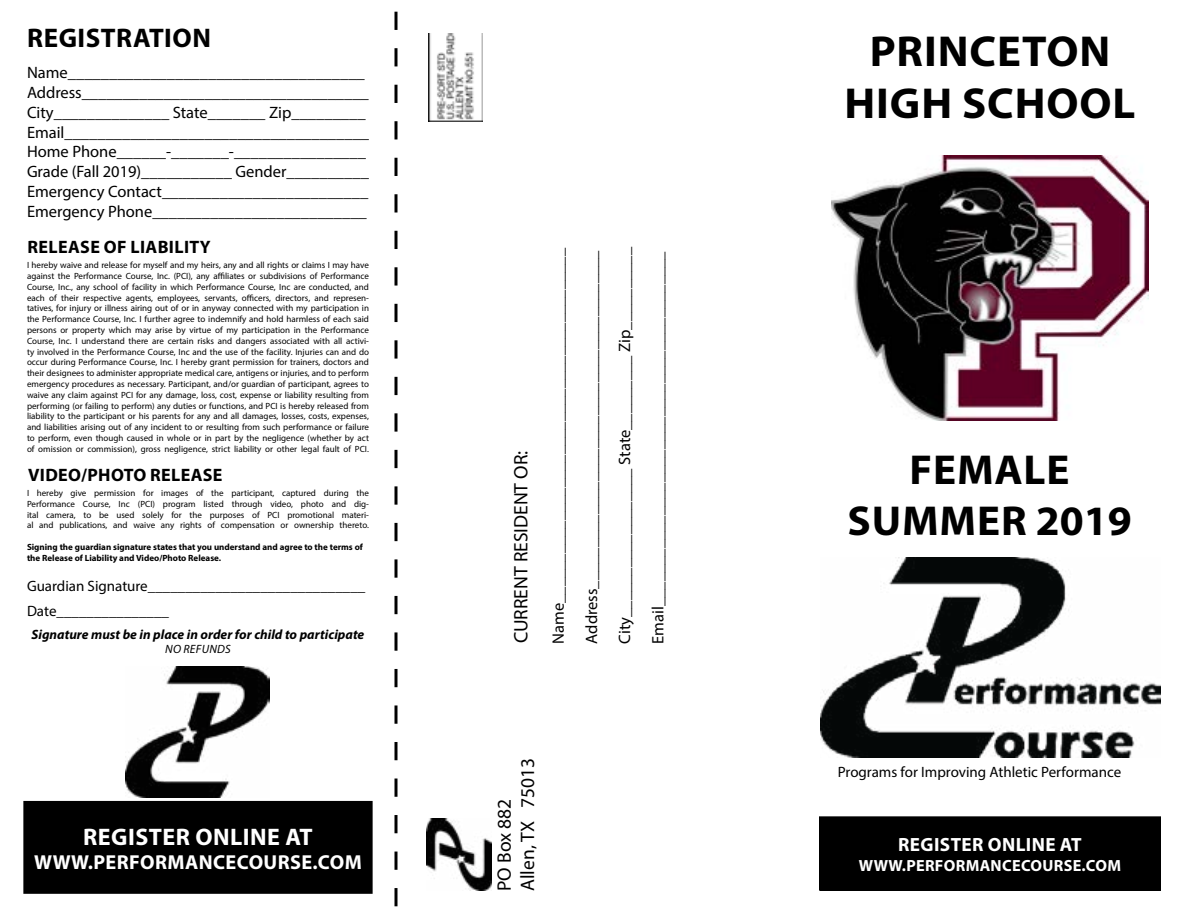
<style>
.page{position:relative;width:1188px;height:918px;background:#fff}
.page>*{position:absolute;margin:0;border:0;box-sizing:border-box;transform-origin:0 0}
.t1{font:700 43.5px/52.2px "Myriad Pro";letter-spacing:.02em;color:#000;text-align:center}
.t2{font:700 42px/50.4px "Myriad Pro";letter-spacing:.02em;color:#000;text-align:center}
.t3{font:700 27px "Myriad Pro";letter-spacing:.02em;color:#000}
.t4{font:700 24px "Myriad Pro";letter-spacing:.02em;color:#fff}
.t5{font:700 20.25px "Myriad Pro";letter-spacing:.02em;color:#fff}
.t6{font:19.5px/23.4px "Myriad Pro";color:#000}
.t7{font:700 19.2px "Myriad Pro";letter-spacing:.02em;color:#fff}
.t8{font:700 18px "Myriad Pro";letter-spacing:.02em;color:#000}
.t9{font:16.5px/19.8px "Myriad Pro";color:#000}
.t10{font:700 16.2px "Myriad Pro";letter-spacing:.02em;color:#fff}
.t11{font:15px/24.8px "Myriad Pro";color:#000}
.t12{font:italic 700 13.5px "Myriad Pro";color:#000}
.t13{font:italic 12px "Myriad Pro";letter-spacing:.02em;color:#000}
.t14{font:9px/10.8px "Myriad Pro";color:#000;text-align:justify}
.t15{font:700 9px/10.8px "Myriad Pro";color:#000}
</style>
<div class="page">
<img style="left:125px;top:667px;width:144px;height:131px">
<div style="left:24px;top:802px;width:348px;height:91px;background:#000"></div>
<div style="left:23px;top:801px;width:350px;height:93px;border:2px solid #000"></div>
<img style="left:428px;top:33px;width:54px;height:89px">
<svg style="left:394px;top:11px;width:4px;height:896px"></svg>
<img style="left:426px;top:818px;width:66px;height:72px">
<div style="left:820px;top:817px;width:340px;height:73px;background:#000"></div>
<div style="left:819px;top:816px;width:342px;height:75px;border:1px solid #000"></div>
<img style="left:821px;top:557px;width:340px;height:201px">
<img style="left:831px;top:156px;width:318px;height:265px">
<h3 class="t3" style="left:27px;top:21px;width:185px">REGISTRATION</h3>
<p class="t9" style="left:27px;top:63px;width:344px">Name____________________________________ Address___________________________________ City______________ State_______ Zip_________ Email_____________________________________ Home Phone______-_______-________________ Grade (Fall 2019)___________ Gender__________ Emergency Contact_________________________ Emergency Phone__________________________</p>
<h3 class="t8" style="left:28px;top:235px;width:185px">RELEASE OF LIABILITY</h3>
<p class="t14" style="left:27px;top:260px;width:344px">I hereby waive and release for myself and my heirs, any and all rights or claims I may have against the Performance Course, Inc. (PCI), any affiliates or subdivisions of Performance Course, Inc., any school of facility in which Performance Course, Inc are conducted, and each of their respective agents, employees, servants, officers, directors, and represen&shy;tatives, for injury or illness airing out of or in anyway connected with my participation in the Performance Course, Inc. I further agree to indemnify and hold harmless of each said persons or property which may arise by virtue of my participation in the Performance Course, Inc. I understand there are certain risks and dangers associated with all activi&shy;ty involved in the Performance Course, Inc and the use of the facility. Injuries can and do occur during Performance Course, Inc. I hereby grant permission for trainers, doctors and their designees to administer appropriate medical care, antigens or injuries, and to perform emergency procedures as necessary. Participant, and/or guardian of participant, agrees to waive any claim against PCI for any damage, loss, cost, expense or liability resulting from performing (or failing to perform) any duties or functions, and PCI is hereby released from liability to the participant or his parents for any and all damages, losses, costs, expenses, and liabilities arising out of any incident to or resulting from such performance or failure to perform, even though caused in whole or in part by the negligence (whether by act of omission or commission), gross negligence, strict liability or other legal fault of PCI.</p>
<p class="t14" style="left:27px;top:487px;width:343px">I hereby give permission for images of the participant, captured during the Performance Course, Inc (PCI) program listed through video, photo and dig&shy;ital camera, to be used solely for the purposes of PCI promotional materi&shy;al and publications, and waive any rights of compensation or ownership thereto.</p>
<p class="t15" style="left:27px;top:541px;width:337px">Signing the guardian signature states that you understand and agree to the terms of the Release of Liability and Video/Photo Release.</p>
<h3 class="t11" style="left:27px;top:574px;width:340px">Guardian Signature_____________________________<br>Date_______________</h3>
<h3 class="t12" style="left:32px;top:626px;width:334px">Signature must be in place in order for child to participate</h3>
<h3 class="t13" style="left:165px;top:642px;width:67px">NO REFUNDS</h3>
<h3 class="t8" style="left:28px;top:463px;width:196px">VIDEO/PHOTO RELEASE</h3>
<h3 class="t4" style="left:83px;top:821px;width:231px">REGISTER ONLINE AT</h3>
<h3 class="t5" style="left:34px;top:849px;width:329px">WWW.PERFORMANCECOURSE.COM</h3>
<h3 class="t6" style="left:509px;top:643px;width:194px;rotate:-90deg">CURRENT RESIDENT OR:</h3>
<h3 class="t9" style="left:541px;top:644px;width:398px;line-height:33.3px;rotate:-90deg">Name___________________________________________ Address_________________________________________ City__________________ State_________ Zip__________ Email___________________________________________</h3>
<h3 class="t6" style="left:492px;top:891px;width:134px;rotate:-90deg">PO Box 882<br>Allen, TX 75013</h3>
<h1 class="t1" style="left:844px;top:24px;width:293px">PRINCETON<br>HIGH SCHOOL</h1>
<h2 class="t2" style="left:848px;top:443px;width:286px">FEMALE<br>SUMMER 2019</h2>
<h3 class="t11" style="left:838px;top:759px;width:285px">Programs for Improving Athletic Performance</h3>
<h3 class="t7" style="left:898px;top:832px;width:185px">REGISTER ONLINE AT</h3>
<h3 class="t10" style="left:859px;top:855px;width:264px">WWW.PERFORMANCECOURSE.COM</h3>
</div>
